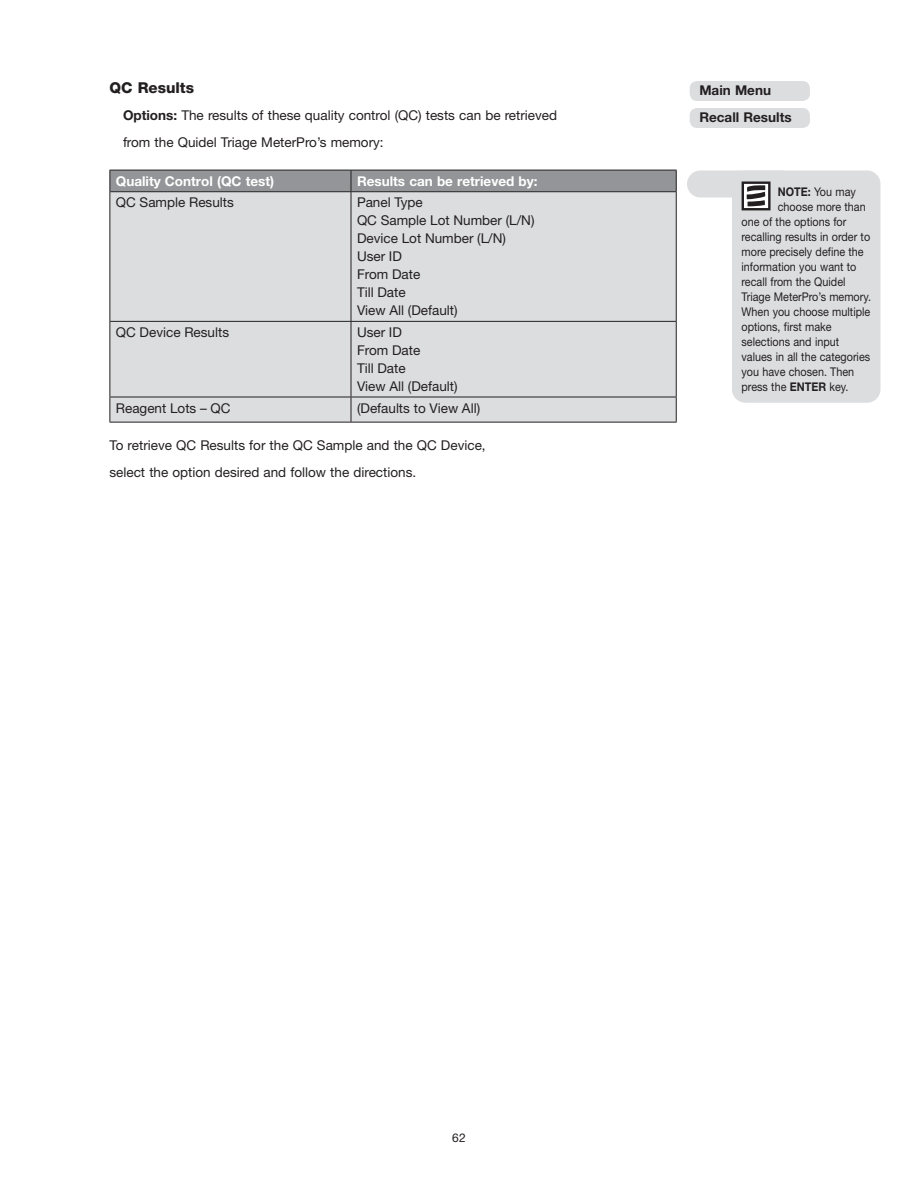
<style>
.page{position:relative;width:918px;height:1188px;background:#fff}
.page>*{position:absolute;margin:0;border:0;box-sizing:border-box;transform-origin:0 0}
.NP_Headings{font:800 15px "Helvetica Neue LT Std";color:#231f20}
.body_tab_1-55_noSA{font:13.5px/27px "Helvetica Neue LT Std";color:#231f20}
.Header_-_Space_above{font:13.5px "Helvetica Neue LT Std";color:#231f20}
.Alere_Body_Copy{font:700 13.5px "Helvetica Neue LT Std";color:#fff}
.body_tab_1-55_noSA-2{font:700 13.5px "Helvetica Neue LT Std";color:#231f20}
.t1{font:12px "Helvetica Neue LT Std";color:#231f20;scale:.9 1}
.t2{font:12px "Helvetica Neue LT Std";color:#231f20}
.s1{font-weight:700}
</style>
<div class="page">
<div style="left:111px;top:192px;width:565px;height:230px;background:#dcdddf"></div>
<hr style="left:110px;top:192px;width:1px;height:129px;background:#231f20">
<hr style="left:351px;top:192px;width:1px;height:129px;background:#231f20">
<hr style="left:676px;top:192px;width:1px;height:129px;background:#231f20">
<hr style="left:110px;top:321px;width:241px;height:1px;background:#231f20">
<hr style="left:110px;top:322px;width:1px;height:75px;background:#231f20">
<hr style="left:351px;top:321px;width:326px;height:1px;background:#231f20">
<hr style="left:351px;top:322px;width:1px;height:75px;background:#231f20">
<hr style="left:676px;top:322px;width:1px;height:75px;background:#231f20">
<hr style="left:110px;top:397px;width:241px;height:1px;background:#231f20">
<svg style="left:110px;top:397px;width:1px;height:25px"></svg>
<hr style="left:351px;top:397px;width:326px;height:1px;background:#231f20">
<svg style="left:351px;top:397px;width:1px;height:25px"></svg>
<svg style="left:676px;top:397px;width:1px;height:25px"></svg>
<div style="left:110px;top:170px;width:567px;height:21px;background:#939598"></div>
<hr style="left:110px;top:191px;width:241px;height:1px;background:#231f20">
<hr style="left:351px;top:191px;width:326px;height:1px;background:#231f20">
<hr style="left:110px;top:422px;width:241px;height:1px;background:#231f20">
<hr style="left:351px;top:422px;width:326px;height:1px;background:#231f20">
<div style="left:687px;top:170px;width:107px;height:27px;background:#dcdddf;border-radius:14px"></div>
<div style="left:732px;top:170px;width:148px;height:233px;background:#dcdddf;border-radius:14px"></div>
<div style="left:743px;top:183px;width:26px;height:26px;background:#fff"></div>
<div style="left:742px;top:181px;width:29px;height:29px;border:2px solid #231f20"></div>
<svg style="left:747px;top:185px;width:19px;height:21px"></svg>
<div style="left:690px;top:108px;width:120px;height:20px;background:#dcdddf;border-radius:8px"></div>
<div style="left:690px;top:81px;width:120px;height:20px;background:#dcdddf;border-radius:8px"></div>
<p class="NP_Headings" style="left:110px;top:79px;width:86px">QC Results</p>
<p class="body_tab_1-55_noSA" style="left:123px;top:102px;width:436px"><span class="s1">Options:</span> The results of these quality control (QC) tests can be retrieved from the Quidel Triage MeterPro’s memory:</p>
<p class="Alere_Body_Copy" style="left:116px;top:173px;width:160px">Quality Control (QC test)</p>
<p class="Alere_Body_Copy" style="left:357px;top:173px;width:182px">Results can be retrieved by:</p>
<p class="Header_-_Space_above" style="left:116px;top:195px;width:120px">QC Sample Results</p>
<p class="Header_-_Space_above" style="left:357px;top:195px;width:67px">Panel Type</p>
<p class="Header_-_Space_above" style="left:357px;top:213px;width:179px">QC Sample Lot Number (L/N)</p>
<p class="Header_-_Space_above" style="left:357px;top:231px;width:151px">Device Lot Number (L/N)</p>
<p class="Header_-_Space_above" style="left:357px;top:249px;width:46px">User ID</p>
<p class="Header_-_Space_above" style="left:357px;top:267px;width:65px">From Date</p>
<p class="Header_-_Space_above" style="left:357px;top:285px;width:50px">Till Date</p>
<p class="Header_-_Space_above" style="left:357px;top:303px;width:102px">View All (Default)</p>
<p class="Header_-_Space_above" style="left:116px;top:324px;width:115px">QC Device Results</p>
<p class="Header_-_Space_above" style="left:357px;top:324px;width:46px">User ID</p>
<p class="Header_-_Space_above" style="left:357px;top:342px;width:65px">From Date</p>
<p class="Header_-_Space_above" style="left:357px;top:360px;width:50px">Till Date</p>
<p class="Header_-_Space_above" style="left:357px;top:378px;width:102px">View All (Default)</p>
<p class="Header_-_Space_above" style="left:116px;top:400px;width:116px">Reagent Lots – QC</p>
<p class="Header_-_Space_above" style="left:357px;top:400px;width:125px">(Defaults to View All)</p>
<p class="body_tab_1-55_noSA" style="left:110px;top:432px;width:378px">To retrieve QC Results for the QC Sample and the QC Device, select the option desired and follow the directions.</p>
<p class="body_tab_1-55_noSA-2" style="left:699px;top:82px;width:73px">Main Menu</p>
<p class="body_tab_1-55_noSA-2" style="left:699px;top:109px;width:94px">Recall Results</p>
<p class="t1" style="left:778px;top:184px;width:88px"><span class="s1">NOTE:</span> You may</p>
<p class="t1" style="left:778px;top:199px;width:99px">choose more than</p>
<p class="t1" style="left:742px;top:214px;width:118px">one of the options for</p>
<p class="t1" style="left:742px;top:229px;width:144px">recalling results in order to</p>
<p class="t1" style="left:742px;top:244px;width:137px">more precisely define the</p>
<p class="t1" style="left:742px;top:259px;width:129px">information you want to</p>
<p class="t1" style="left:742px;top:274px;width:117px">recall from the Quidel</p>
<p class="t1" style="left:742px;top:289px;width:145px">Triage MeterPro’s memory.</p>
<p class="t1" style="left:742px;top:304px;width:145px">When you choose multiple</p>
<p class="t1" style="left:742px;top:319px;width:102px">options, first make</p>
<p class="t1" style="left:742px;top:334px;width:110px">selections and input</p>
<p class="t1" style="left:742px;top:349px;width:144px">values in all the categories</p>
<p class="t1" style="left:742px;top:364px;width:127px">you have chosen. Then</p>
<p class="t1" style="left:742px;top:379px;width:120px">press the <span class="s1">ENTER</span> key.</p>
<p class="t2" style="left:452px;top:1131px;width:15px">62</p>
</div>
